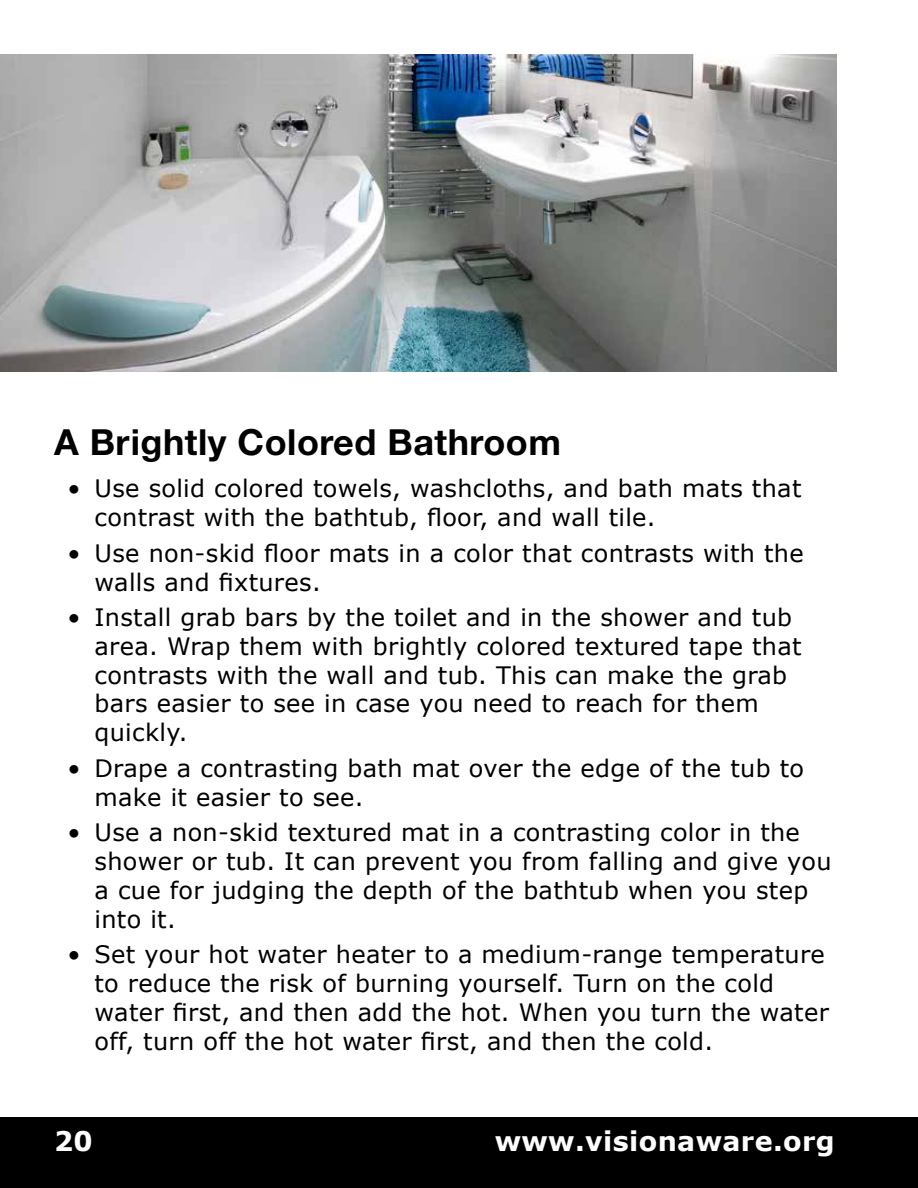
<style>
.page{position:relative;width:918px;height:1188px;background:#fff}
.page>*{position:absolute;margin:0;border:0;box-sizing:border-box;transform-origin:0 0}
.t1{font:700 36px "Helvetica Neue CE";letter-spacing:.015em;color:#000}
.t2{font:700 27px "Verdana";letter-spacing:.015em;color:#fff}
.t3{font:24px/28.8px "Verdana";letter-spacing:.015em;color:#000}
</style>
<div class="page">
<div style="left:0;top:1117px;width:918px;height:71px;background:#000"></div>
<img style="left:0;top:54px;width:837px;height:317px">
<h3 class="t1" style="left:54px;top:420px;width:508px">A Brightly Colored Bathroom</h3>
<p class="t3" style="left:94px;top:473px;width:708px;text-indent:-27px">• Use solid colored towels, washcloths, and bath mats that contrast with the bathtub, floor, and wall tile.</p>
<p class="t3" style="left:94px;top:538px;width:711px;text-indent:-27px">• Use non-skid floor mats in a color that contrasts with the walls and fixtures.</p>
<p class="t3" style="left:94px;top:602px;width:709px;text-indent:-27px">• Install grab bars by the toilet and in the shower and tub area. Wrap them with brightly colored textured tape that contrasts with the wall and tub. This can make the grab bars easier to see in case you need to reach for them quickly.</p>
<p class="t3" style="left:94px;top:753px;width:711px;text-indent:-27px">• Drape a contrasting bath mat over the edge of the tub to make it easier to see.</p>
<p class="t3" style="left:94px;top:817px;width:739px;text-indent:-27px">• Use a non-skid textured mat in a contrasting color in the shower or tub. It can prevent you from falling and give you a cue for judging the depth of the bathtub when you step into it.</p>
<p class="t3" style="left:94px;top:939px;width:736px;text-indent:-27px">• Set your hot water heater to a medium-range temperature to reduce the risk of burning yourself. Turn on the cold water first, and then add the hot. When you turn the water off, turn off the hot water first, and then the cold.</p>
<p class="t2" style="left:54px;top:1124px;width:40px">20</p>
<p class="t2" style="left:495px;top:1124px;width:342px">www.visionaware.org</p>
</div>
